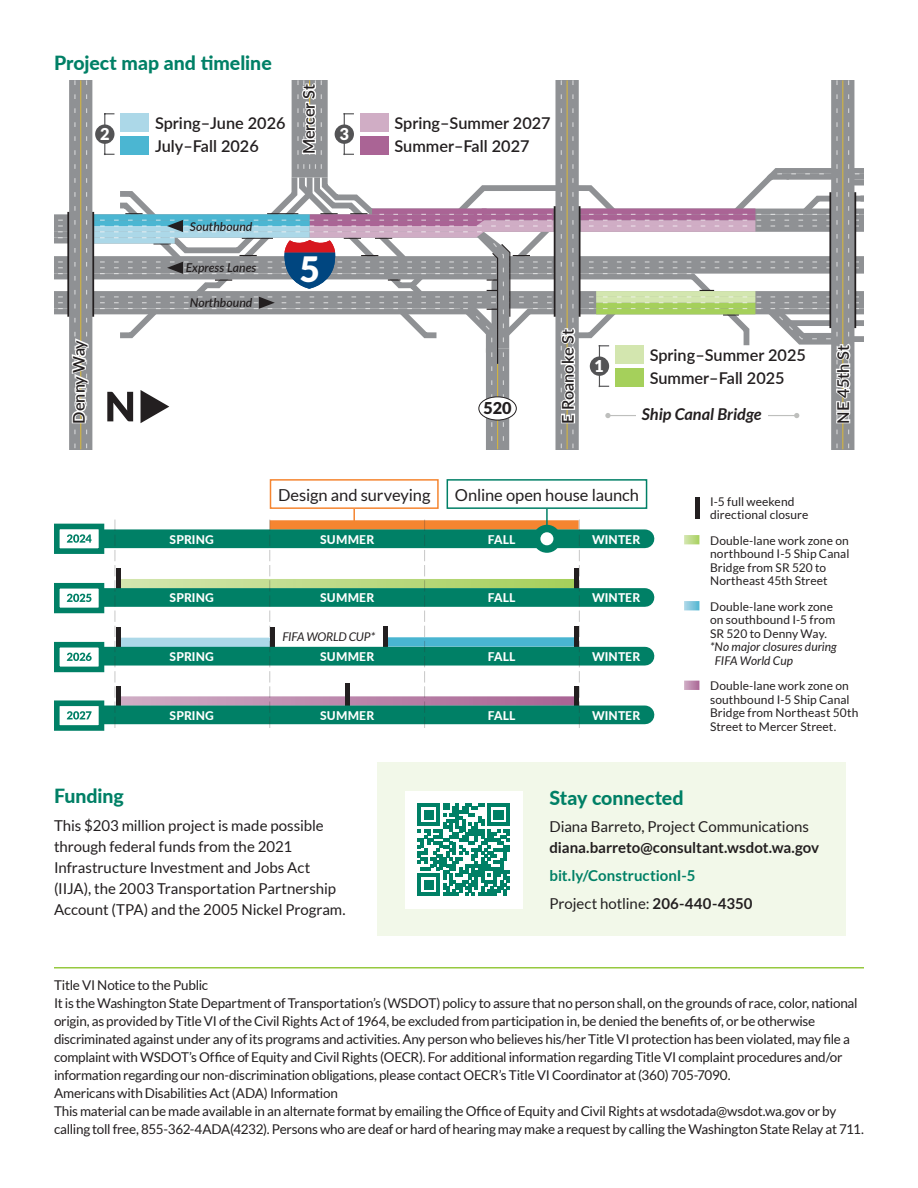
<style>
.page{position:relative;width:918px;height:1188px;background:#fff}
.page>*{position:absolute;margin:0;border:0;box-sizing:border-box;transform-origin:0 0}
.t1{font:900 34.95px "Lato";color:#fff}
.t2{font:800 19.5px "Lato";color:#008066}
.t3{font:16.5px "Lato";letter-spacing:-.005em;color:#231f20}
.t4{font:600 16.35px/23.2px "Lato";color:#231f20}
.t5{font:italic 700 16.35px "Lato";color:#231f20}
.t6{font:900 16.35px "Lato";color:#fff}
.t7{font:900 16.35px "Lato";color:#231f20}
.BODY{font:15px/21px "Lato";color:#231f20}
.BODY-2{font:700 15px/21px "Lato";letter-spacing:-.005em;color:#231f20}
.BODY-3{font:700 15px "Lato";color:#008066}
.BODY-4{font:13.5px/18px "Lato";letter-spacing:-.02em;color:#231f20}
.t8{font:italic 600 12.15px "Lato";color:#231f20}
.BODY-5{font:12px/13.5px "Lato";letter-spacing:.005em;color:#231f20}
.t9{font:800 12px "Lato";letter-spacing:.015em;color:#fff}
.BODY-6{font:italic 12px "Lato";letter-spacing:.005em;color:#231f20}
.BODY-7{font:italic 12px "Lato";letter-spacing:-.015em;color:#231f20}
.s1{font-weight:400}
.s2{font-weight:700}
</style>
<div class="page">
<hr style="left:54px;top:967px;width:810px;height:2px;background:#96c93f">
<div style="left:378px;top:762px;width:468px;height:174px;background:#f2f8e9"></div>
<div style="left:405px;top:791px;width:117px;height:118px;background:#fff"></div>
<svg style="left:418px;top:804px;width:92px;height:92px"></svg>
<div style="left:270px;top:520px;width:309px;height:10px;background:#f58530"></div>
<svg style="left:120px;top:579px;width:454px;height:9px;background:#bcd985"></svg>
<hr style="left:116px;top:568px;width:4px;height:31px;background:#231f20">
<div style="left:574px;top:568px;width:5px;height:31px;background:#231f20"></div>
<div style="left:118px;top:638px;width:155px;height:9px;background:#acd8e8"></div>
<hr style="left:271px;top:627px;width:4px;height:31px;background:#231f20">
<hr style="left:116px;top:627px;width:4px;height:31px;background:#231f20">
<div style="left:385px;top:637px;width:191px;height:10px;background:#49b5d1"></div>
<div style="left:574px;top:627px;width:5px;height:30px;background:#231f20"></div>
<div style="left:383px;top:627px;width:5px;height:30px;background:#231f20"></div>
<svg style="left:120px;top:696px;width:454px;height:10px;background:#b58dac"></svg>
<hr style="left:116px;top:686px;width:4px;height:30px;background:#231f20">
<div style="left:574px;top:686px;width:5px;height:30px;background:#231f20"></div>
<div style="left:345px;top:683px;width:5px;height:22px;background:#231f20"></div>
<div style="left:66px;top:529px;width:579px;height:19px;background:#008066"></div>
<div style="left:66px;top:588px;width:579px;height:19px;background:#008066"></div>
<div style="left:66px;top:647px;width:579px;height:19px;background:#008066"></div>
<div style="left:66px;top:706px;width:579px;height:18px;background:#008066"></div>
<svg style="left:114px;top:520px;width:2px;height:208px"></svg>
<svg style="left:269px;top:520px;width:1px;height:208px"></svg>
<svg style="left:424px;top:520px;width:1px;height:208px"></svg>
<svg style="left:579px;top:520px;width:1px;height:208px"></svg>
<div style="left:54px;top:524px;width:50px;height:30px;background:#fff;border:6px solid #008066"></div>
<svg style="left:67px;top:534px;width:25px;height:9px"></svg>
<div style="left:54px;top:583px;width:50px;height:30px;background:#fff;border:6px solid #008066"></div>
<svg style="left:67px;top:594px;width:24px;height:8px"></svg>
<div style="left:54px;top:642px;width:50px;height:30px;background:#fff;border:6px solid #008066"></div>
<svg style="left:67px;top:653px;width:25px;height:8px"></svg>
<div style="left:54px;top:700px;width:50px;height:31px;background:#fff;border:6px solid #008066"></div>
<svg style="left:67px;top:711px;width:25px;height:9px"></svg>
<svg style="left:533px;top:525px;width:28px;height:28px"></svg>
<hr style="left:695px;top:497px;width:4px;height:22px;background:#231f20">
<hr style="left:546px;top:494px;width:2px;height:36px;background:#008066">
<div style="left:447px;top:480px;width:200px;height:28px;background:#fff"></div>
<div style="left:447px;top:479px;width:200px;height:30px;border:2px solid #008066"></div>
<hr style="left:353px;top:494px;width:2px;height:33px;background:#f58530">
<div style="left:271px;top:480px;width:167px;height:28px;background:#fff"></div>
<div style="left:270px;top:479px;width:169px;height:30px;border:2px solid #f58530"></div>
<svg style="left:684px;top:535px;width:15px;height:9px"></svg>
<svg style="left:684px;top:601px;width:15px;height:9px"></svg>
<svg style="left:684px;top:681px;width:15px;height:9px"></svg>
<svg style="left:54px;top:80px;width:810px;height:369px"></svg>
<div style="left:479px;top:397px;width:37px;height:23px;background:#fff;border-radius:50%"></div>
<div style="left:478px;top:396px;width:39px;height:24px;border:1px solid #231f20;border-radius:50%"></div>
<p class="t2" style="left:54px;top:48px;width:219px">Project map and timeline</p>
<p class="t4" style="left:297px;top:154px;width:71px;rotate:-90deg">Mercer St</p>
<p class="t4" style="left:155px;top:110px;width:132px">Spring–June 2026<br>July–Fall 2026</p>
<p class="t4" style="left:395px;top:110px;width:158px">Spring–Summer 2027<br>Summer–Fall 2027</p>
<p class="t6" style="left:100px;top:124px;width:11px">2</p>
<p class="t6" style="left:340px;top:124px;width:11px">3</p>
<p class="t8" style="left:190px;top:217px;width:64px">Southbound</p>
<p class="t8" style="left:186px;top:259px;width:72px">Express Lanes</p>
<p class="t8" style="left:190px;top:294px;width:64px">Northbound</p>
<p class="t1" style="left:300px;top:248px;width:22px">5</p>
<p class="t4" style="left:66px;top:424px;width:85px;rotate:-90deg">Denny Way</p>
<p class="t4" style="left:556px;top:424px;width:96px;rotate:-90deg">E Roanoke St</p>
<p class="t7" style="left:483px;top:399px;width:30px">520</p>
<p class="t6" style="left:594px;top:356px;width:11px">1</p>
<p class="t4" style="left:650px;top:342px;width:158px">Spring–Summer 2025<br>Summer–Fall 2025</p>
<p class="t5" style="left:642px;top:405px;width:121px">Ship Canal Bridge</p>
<p class="t3" style="left:278px;top:486px;width:154px">Design and surveying</p>
<p class="t3" style="left:455px;top:486px;width:186px">Online open house launch</p>
<p class="BODY-5" style="left:710px;top:495px;width:100px">I-5 full weekend directional closure</p>
<p class="t4" style="left:831px;top:424px;width:80px;rotate:-90deg">NE 45th St</p>
<p class="t9" style="left:170px;top:530px;width:46px">SPRING</p>
<p class="t9" style="left:320px;top:530px;width:55px">SUMMER</p>
<p class="t9" style="left:170px;top:589px;width:46px">SPRING</p>
<p class="t9" style="left:320px;top:589px;width:55px">SUMMER</p>
<p class="BODY-7" style="left:282px;top:630px;width:94px">FIFA WORLD CUP*</p>
<p class="t9" style="left:170px;top:647px;width:46px">SPRING</p>
<p class="t9" style="left:320px;top:647px;width:55px">SUMMER</p>
<p class="t9" style="left:170px;top:707px;width:46px">SPRING</p>
<p class="t9" style="left:320px;top:707px;width:55px">SUMMER</p>
<p class="t9" style="left:488px;top:530px;width:29px">FALL</p>
<p class="t9" style="left:488px;top:589px;width:29px">FALL</p>
<p class="t9" style="left:488px;top:647px;width:29px">FALL</p>
<p class="t9" style="left:488px;top:707px;width:29px">FALL</p>
<p class="t9" style="left:592px;top:530px;width:50px">WINTER</p>
<p class="t9" style="left:592px;top:589px;width:50px">WINTER</p>
<p class="t9" style="left:592px;top:647px;width:50px">WINTER</p>
<p class="t9" style="left:592px;top:707px;width:50px">WINTER</p>
<p class="BODY-5" style="left:710px;top:534px;width:141px">Double-lane work zone on northbound I-5 Ship Canal<br>Bridge from SR 520 to<br>Northeast 45th Street</p>
<p class="BODY-5" style="left:710px;top:600px;width:125px">Double-lane work zone</p>
<p class="BODY-5" style="left:710px;top:613px;width:127px">on southbound I-5 from</p>
<p class="BODY-5" style="left:710px;top:627px;width:118px">SR 520 to Denny Way.</p>
<p class="BODY-6" style="left:710px;top:640px;width:128px">*No major closures during</p>
<p class="BODY-6" style="left:715px;top:654px;width:80px">FIFA World Cup</p>
<p class="BODY-5" style="left:710px;top:679px;width:150px">Double-lane work zone on southbound I-5 Ship Canal<br>Bridge from Northeast 50th<br>Street to Mercer Street.</p>
<p class="t2" style="left:54px;top:782px;width:71px">Funding</p>
<p class="BODY" style="left:54px;top:815px;width:293px">This $203 million project is made possible through federal funds from the 2021<br>Infrastructure Investment and Jobs Act (IIJA), the 2003 Transportation Partnership Account (TPA) and the 2005 Nickel Program.</p>
<p class="t2" style="left:549px;top:783px;width:136px">Stay connected</p>
<p class="BODY-2" style="left:549px;top:816px;width:271px"><span class="s1">Diana Barreto, Project Communications </span>diana.barreto@consultant.wsdot.wa.gov</p>
<p class="BODY-3" style="left:549px;top:867px;width:147px">bit.ly/ConstructionI-5</p>
<p class="BODY" style="left:549px;top:893px;width:205px">Project hotline: <span class="s2">206-440-4350</span></p>
<p class="BODY-4" style="left:54px;top:976px;width:156px">Title VI Notice to the Public</p>
<p class="BODY-4" style="left:54px;top:994px;width:805px">It is the Washington State Department of Transportation’s (WSDOT) policy to assure that no person shall, on the grounds of race, color, national origin, as provided by Title VI of the Civil Rights Act of 1964, be excluded from participation in, be denied the benefits of, or be otherwise discriminated against under any of its programs and activities. Any person who believes his/her Title VI protection has been violated, may file a complaint with WSDOT’s Office of Equity and Civil Rights (OECR). For additional information regarding Title VI complaint procedures and/or information regarding our non-discrimination obligations, please contact OECR’s Title VI Coordinator at (360) 705-7090.</p>
<p class="BODY-4" style="left:54px;top:1084px;width:285px">Americans with Disabilities Act (ADA) Information</p>
<p class="BODY-4" style="left:54px;top:1102px;width:812px">This material can be made available in an alternate format by emailing the Office of Equity and Civil Rights at wsdotada@wsdot.wa.gov or by calling toll free, 855-362-4ADA(4232). Persons who are deaf or hard of hearing may make a request by calling the Washington State Relay at 711.</p>
</div>
